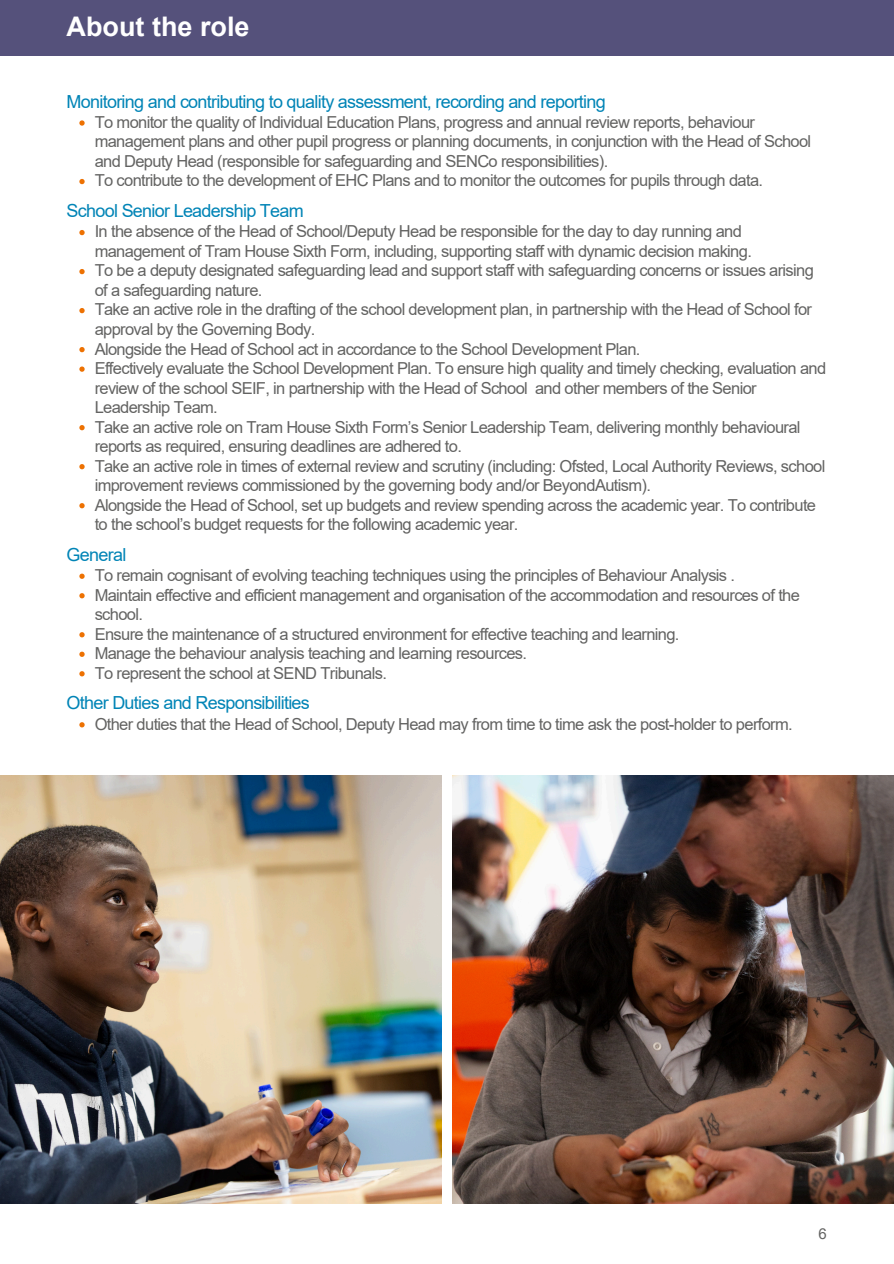
<style>
.page{position:relative;width:894px;height:1264px;background:#fff}
.page>*{position:absolute;margin:0;border:0;box-sizing:border-box;transform-origin:0 0}
.t1{font:700 27px "Arial";color:#fff}
.t2{font:18px "Arial";letter-spacing:-.04em;color:#0084b6}
.t3{font:16.5px/19.5px "Arial";letter-spacing:-.04em;color:#636362}
.t4{font:15px "Arial";color:#636362}
</style>
<div class="page">
<div style="left:0;top:0;width:893px;height:56px;background:#55517b"></div>
<svg style="left:79px;top:120px;width:6px;height:6px"></svg>
<svg style="left:79px;top:179px;width:6px;height:5px"></svg>
<svg style="left:79px;top:230px;width:6px;height:5px"></svg>
<svg style="left:79px;top:269px;width:6px;height:5px"></svg>
<svg style="left:79px;top:308px;width:6px;height:5px"></svg>
<svg style="left:79px;top:347px;width:6px;height:5px"></svg>
<svg style="left:79px;top:366px;width:6px;height:6px"></svg>
<svg style="left:79px;top:425px;width:6px;height:5px"></svg>
<svg style="left:79px;top:464px;width:6px;height:5px"></svg>
<svg style="left:79px;top:503px;width:6px;height:5px"></svg>
<svg style="left:79px;top:573px;width:6px;height:6px"></svg>
<svg style="left:79px;top:593px;width:6px;height:5px"></svg>
<svg style="left:79px;top:632px;width:6px;height:5px"></svg>
<svg style="left:79px;top:651px;width:6px;height:6px"></svg>
<svg style="left:79px;top:671px;width:6px;height:5px"></svg>
<svg style="left:79px;top:722px;width:6px;height:5px"></svg>
<img style="left:0;top:775px;width:441px;height:428px">
<img style="left:452px;top:775px;width:441px;height:428px">
<p class="t1" style="left:67px;top:12px;width:184px">About the role</p>
<h1 class="t2" style="left:67px;top:91px;width:540px">Monitoring and contributing to quality assessment, recording and reporting</h1>
<p class="t3" style="left:95px;top:112px;width:717px">To monitor the quality of Individual Education Plans, progress and annual review reports, behaviour management plans and other pupil progress or planning documents, in conjunction with the Head of School and Deputy Head (responsible for safeguarding and SENCo responsibilities).</p>
<p class="t3" style="left:95px;top:171px;width:669px">To contribute to the development of EHC Plans and to monitor the outcomes for pupils through data.</p>
<p class="t2" style="left:67px;top:201px;width:238px">School Senior Leadership Team</p>
<p class="t3" style="left:95px;top:222px;width:658px">In the absence of the Head of School/Deputy Head be responsible for the day to day running and management of Tram House Sixth Form, including, supporting staff with dynamic decision making.</p>
<p class="t3" style="left:95px;top:261px;width:720px">To be a deputy designated safeguarding lead and support staff with safeguarding concerns or issues arising of a safeguarding nature.</p>
<p class="t3" style="left:95px;top:300px;width:718px">Take an active role in the drafting of the school development plan, in partnership with the Head of School for approval by the Governing Body.</p>
<p class="t3" style="left:95px;top:339px;width:547px">Alongside the Head of School act in accordance to the School Development Plan.</p>
<p class="t3" style="left:95px;top:358px;width:733px">Effectively evaluate the School Development Plan. To ensure high quality and timely checking, evaluation and review of the school SEIF, in partnership with the Head of School and other members of the Senior<br>Leadership Team.</p>
<p class="t3" style="left:95px;top:417px;width:707px">Take an active role on Tram House Sixth Form’s Senior Leadership Team, delivering monthly behavioural reports as required, ensuring deadlines are adhered to.</p>
<p class="t3" style="left:95px;top:456px;width:732px">Take an active role in times of external review and scrutiny (including: Ofsted, Local Authority Reviews, school improvement reviews commissioned by the governing body and/or BeyondAutism).</p>
<p class="t3" style="left:95px;top:495px;width:722px">Alongside the Head of School, set up budgets and review spending across the academic year. To contribute to the school’s budget requests for the following academic year.</p>
<p class="t2" style="left:67px;top:544px;width:61px">General</p>
<p class="t3" style="left:95px;top:565px;width:641px">To remain cognisant of evolving teaching techniques using the principles of Behaviour Analysis .</p>
<p class="t3" style="left:95px;top:585px;width:706px">Maintain effective and efficient management and organisation of the accommodation and resources of the school.</p>
<p class="t3" style="left:95px;top:624px;width:586px">Ensure the maintenance of a structured environment for effective teaching and learning.</p>
<p class="t3" style="left:95px;top:643px;width:434px">Manage the behaviour analysis teaching and learning resources.</p>
<p class="t3" style="left:95px;top:663px;width:294px">To represent the school at SEND Tribunals.</p>
<p class="t2" style="left:67px;top:693px;width:245px">Other Duties and Responsibilities</p>
<p class="t3" style="left:95px;top:714px;width:699px">Other duties that the Head of School, Deputy Head may from time to time ask the post-holder to perform.</p>
<p class="t4" style="left:818px;top:1225px;width:10px">6</p>
</div>
